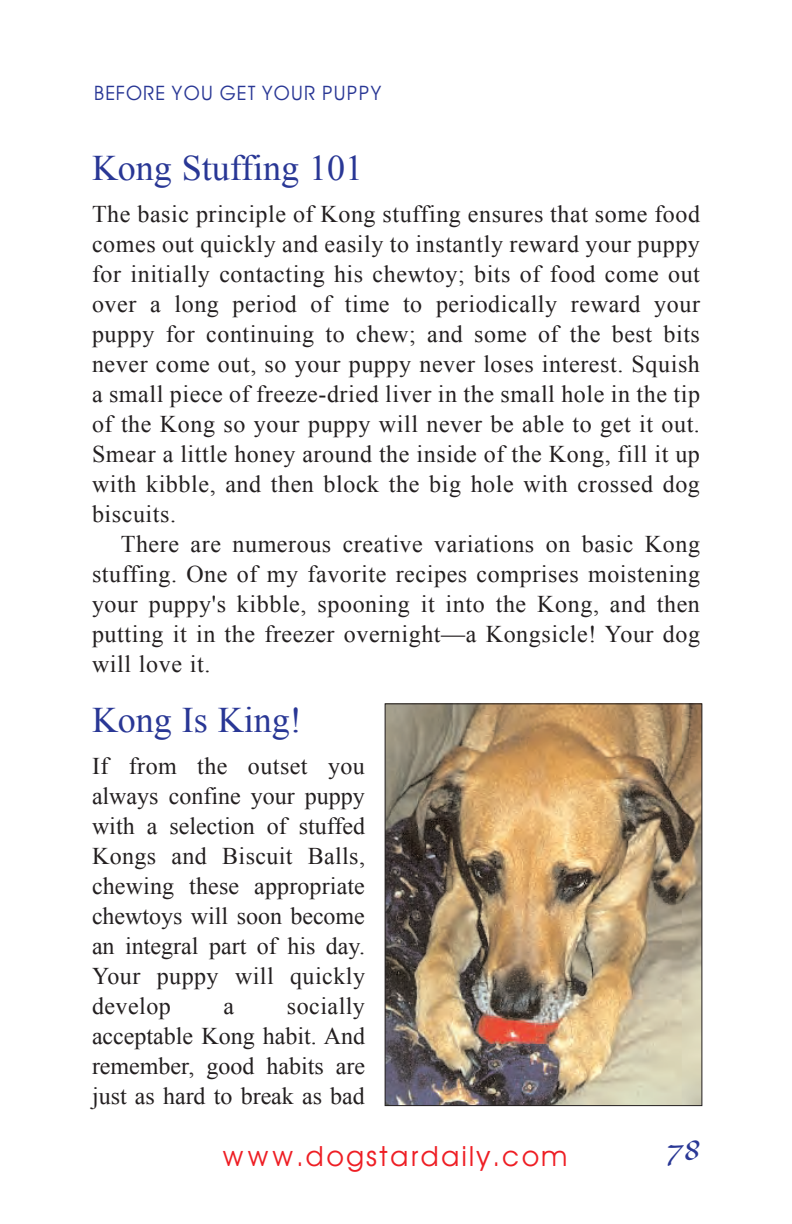
<style>
.page{position:relative;width:792px;height:1224px;background:#fff}
.page>*{position:absolute;margin:0;border:0;box-sizing:border-box;transform-origin:0 0}
.t1{font:36px "Times New Roman";color:#293795}
.t2{font:36px "New Berolina";color:#293795}
.t3{font:28px "Avant Garde";letter-spacing:.055em;color:#ee1e24}
.t4{font:24px/30px "Times New Roman";letter-spacing:.02em;color:#231f20;text-align:justify}
.t5{font:20px "Avant Garde";color:#293795}
</style>
<div class="page">
<img style="left:387px;top:706px;width:313px;height:398px">
<div style="left:385px;top:704px;width:317px;height:402px;border:1px solid #231f20"></div>
<p class="t5" style="left:94px;top:82px;width:290px">BEFORE YOU GET YOUR PUPPY</p>
<h1 class="t1" style="left:92px;top:143px;width:273px">Kong Stuffing 101</h1>
<p class="t4" style="left:92px;top:198px;width:610px">The basic principle of Kong stuffing ensures that some food comes out quickly and easily to instantly reward your puppy for initially contacting his chewtoy; bits of food come out over a long period of time to periodically reward your puppy for continuing to chew; and some of the best bits never come out, so your puppy never loses interest. Squish a small piece of freeze-dried liver in the small hole in the tip of the Kong so your puppy will never be able to get it out.<br>Smear a little honey around the inside of the Kong, fill it up with kibble, and then block the big hole with crossed dog biscuits.</p>
<p class="t4" style="left:92px;top:528px;width:610px;text-indent:29px">There are numerous creative variations on basic Kong stuffing. One of my favorite recipes comprises moistening your puppy's kibble, spooning it into the Kong, and then putting it in the freezer overnight—a Kongsicle! Your dog will love it.</p>
<h1 class="t1" style="left:92px;top:695px;width:211px">Kong Is King!</h1>
<p class="t4" style="left:92px;top:750px;width:275px">If from the outset you always confine your puppy with a selection of stuffed Kongs and Biscuit Balls, chewing these appropriate chewtoys will soon become an integral part of his day.<br>Your puppy will quickly develop</p>
<p class="t4" style="left:92px;top:990px;width:275px;text-indent:195px">socially acceptable Kong habit. And remember, good habits are just as hard to break as bad</p>
<p class="t3" style="left:222px;top:1140px;width:347px">www.dogstardaily.com</p>
<h1 class="t2" style="left:667px;top:1127px;width:35px">78</h1>
<p class="t4" style="left:224px;top:990px;width:12px">a</p>
</div>
